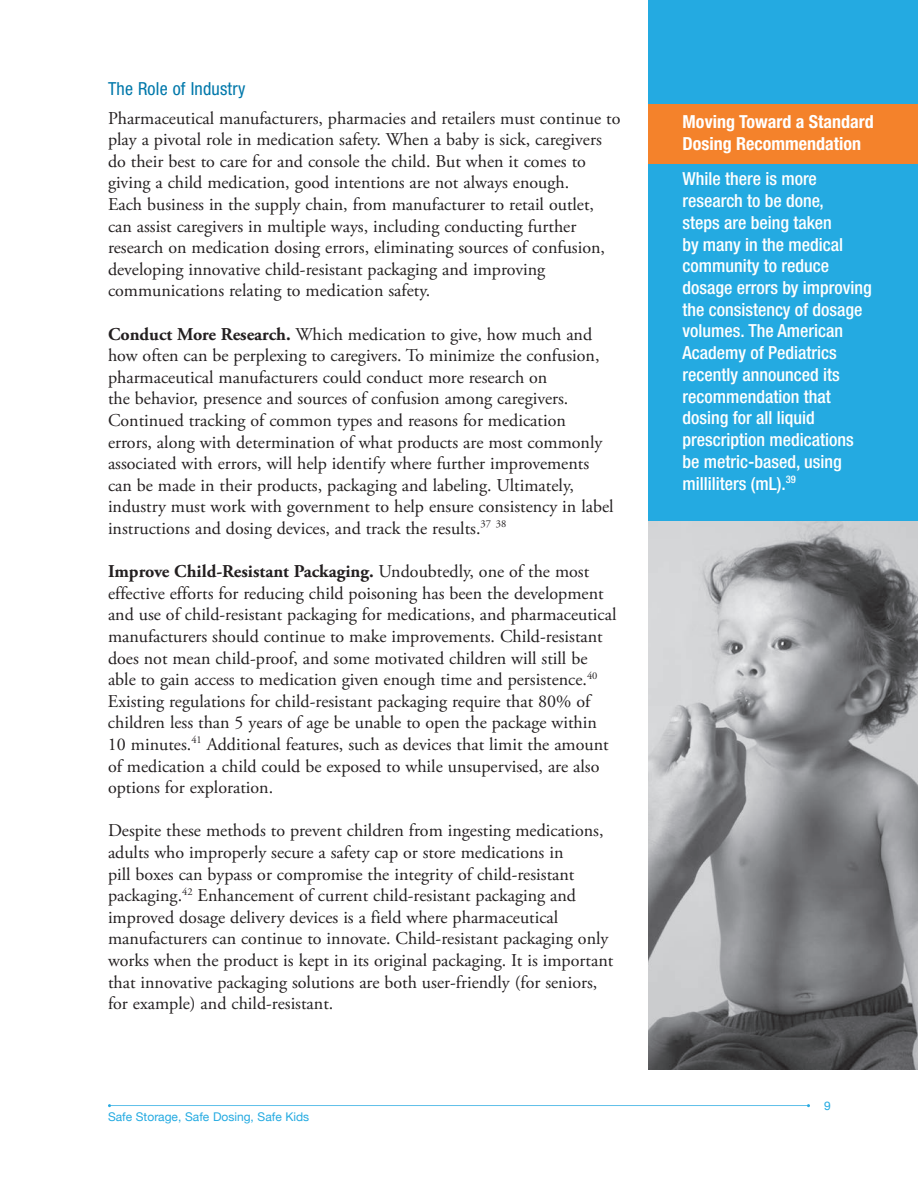
<style>
.page{position:relative;width:918px;height:1188px;background:#fff}
.page>*{position:absolute;margin:0;border:0;box-sizing:border-box;transform-origin:0 0}
.t1{font:18px/21.6px "Adobe Garamond Pro";color:#231f20}
.t2{font:500 condensed 18px/21.8px "Helvetica Neue";color:#fff}
.t3{font:700 condensed 18px/21.8px "Helvetica Neue";color:#fff}
.t4{font:condensed 18px "Helvetica Neue";letter-spacing:.01em;color:#0078aa}
.t5{font:12px "Helvetica Neue";color:#24aae1}
.s1{font-weight:700}
</style>
<div class="page">
<hr style="left:111px;top:1105px;width:696px;height:1px;background:#2aabe2">
<div style="left:648px;top:0;width:270px;height:1069px;background:#24aae1"></div>
<div style="left:648px;top:104px;width:270px;height:60px;background:#f4822b"></div>
<img style="left:648px;top:522px;width:270px;height:547px">
<p class="t4" style="left:108px;top:78px;width:139px">The Role of Industry</p>
<p class="t1" style="left:108px;top:108px;width:514px">Pharmaceutical manufacturers, pharmacies and retailers must continue to play a pivotal role in medication safety. When a baby is sick, caregivers do their best to care for and console the child. But when it comes to giving a child medication, good intentions are not always enough.<br>Each business in the supply chain, from manufacturer to retail outlet, can assist caregivers in multiple ways, including conducting further research on medication dosing errors, eliminating sources of confusion, developing innovative child-resistant packaging and improving communications relating to medication safety.</p>
<p class="t1" style="left:108px;top:324px;width:507px"><span class="s1">Conduct More Research.</span> Which medication to give, how much and how often can be perplexing to caregivers. To minimize the confusion, pharmaceutical manufacturers could conduct more research on<br>the behavior, presence and sources of confusion among caregivers.<br>Continued tracking of common types and reasons for medication errors, along with determination of what products are most commonly associated with errors, will help identify where further improvements can be made in their products, packaging and labeling. Ultimately, industry must work with government to help ensure consistency in label instructions and dosing devices, and track the results.<sup>37</sup> <sup>38</sup></p>
<p class="t1" style="left:108px;top:561px;width:510px"><span class="s1">Improve Child-Resistant Packaging.</span> Undoubtedly, one of the most effective efforts for reducing child poisoning has been the development and use of child-resistant packaging for medications, and pharmaceutical manufacturers should continue to make improvements. Child-resistant does not mean child-proof, and some motivated children will still be able to gain access to medication given enough time and persistence.<sup>40<br></sup>Existing regulations for child-resistant packaging require that 80% of children less than 5 years of age be unable to open the package within 10 minutes.<sup>41</sup> Additional features, such as devices that limit the amount of medication a child could be exposed to while unsupervised, are also options for exploration.</p>
<p class="t1" style="left:108px;top:820px;width:507px">Despite these methods to prevent children from ingesting medications, adults who improperly secure a safety cap or store medications in<br>pill boxes can bypass or compromise the integrity of child-resistant packaging.<sup>42</sup> Enhancement of current child-resistant packaging and improved dosage delivery devices is a field where pharmaceutical manufacturers can continue to innovate. Child-resistant packaging only works when the product is kept in its original packaging. It is important that innovative packaging solutions are both user-friendly (for seniors, for example) and child-resistant.</p>
<p class="t5" style="left:108px;top:1109px;width:203px">Safe Storage, Safe Dosing, Safe Kids</p>
<p class="t3" style="left:683px;top:111px;width:193px">Moving Toward a Standard<br>Dosing Recommendation</p>
<p class="t2" style="left:683px;top:168px;width:191px">While there is more research to be done,<br>steps are being taken<br>by many in the medical community to reduce dosage errors by improving the consistency of dosage volumes. The American<br>Academy of Pediatrics recently announced its recommendation that dosing for all liquid prescription medications be metric-based, using milliliters (mL).<sup>39</sup></p>
<p class="t5" style="left:824px;top:1098px;width:8px">9</p>
</div>
